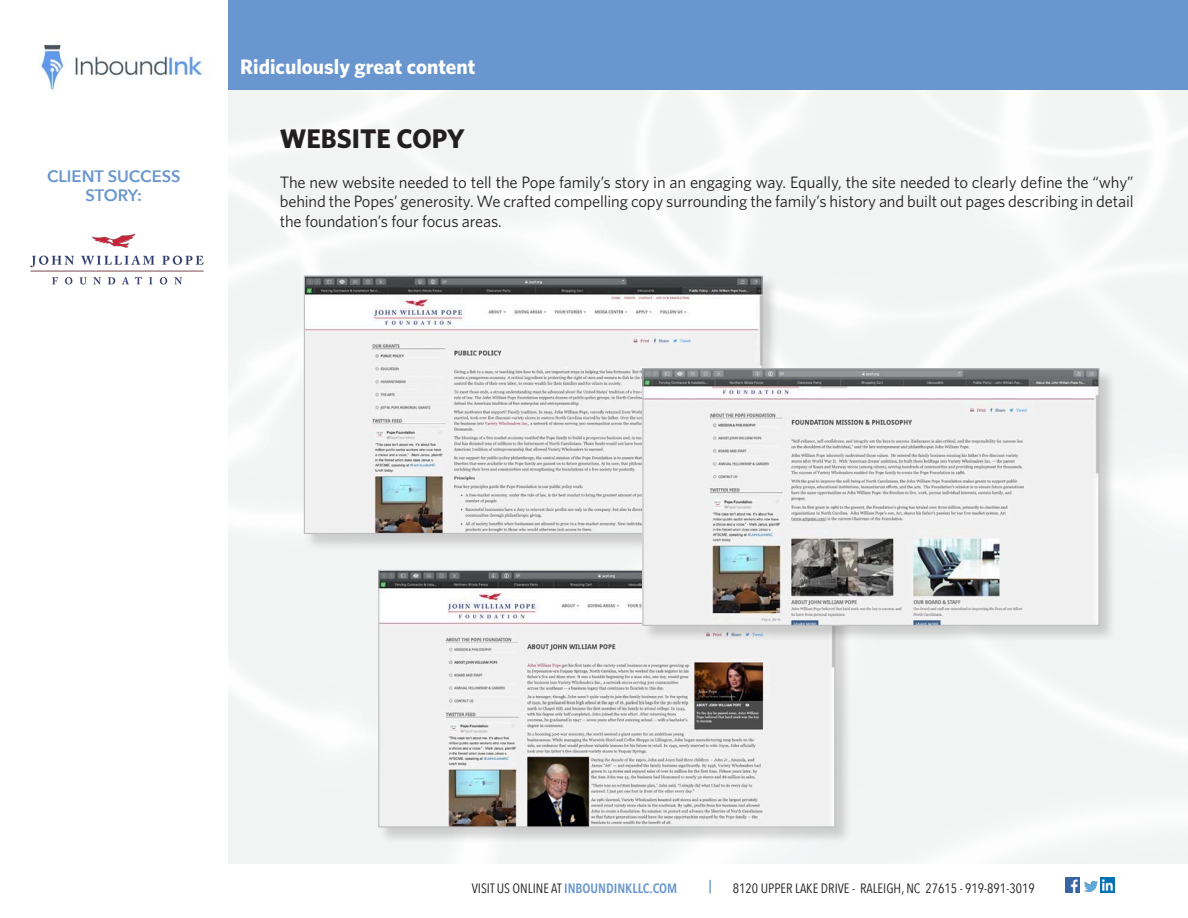
<style>
.page{position:relative;width:1188px;height:918px;background:#fff}
.page>*{position:absolute;margin:0;border:0;box-sizing:border-box;transform-origin:0 0}
.Header1{font:700 27px "Whitney";color:#231f20}
.t1{font:700 21px "Whitney";color:#fff}
.just_text{font:16.5px/19.8px "Whitney";letter-spacing:-.005em;color:#231f20;text-align:justify}
.t2{font:600 16.5px/19.8px "Avenir Next";color:#6996ce;text-align:center}
.t3{font:13.5px "Avenir Next Condensed";color:#231f20}
.t4{font:600 13.5px "Avenir Next Condensed";color:#6996ce}
.s1{font-weight:400;color:#231f20}
</style>
<div class="page">
<img style="left:38px;top:44px;width:166px;height:47px">
<div style="left:228px;top:0;width:960px;height:90px;background:#6996ce"></div>
<img style="left:30px;top:233px;width:174px;height:52px">
<img style="left:1065px;top:878px;width:15px;height:14px">
<img style="left:1100px;top:878px;width:15px;height:15px">
<svg style="left:1084px;top:881px;width:13px;height:11px"></svg>
<div style="left:304px;top:276px;width:475px;height:274px;background:#231f20;opacity:.19"></div>
<img style="left:306px;top:277px;width:455px;height:255px">
<div style="left:378px;top:570px;width:474px;height:274px;background:#231f20;opacity:.19"></div>
<img style="left:380px;top:572px;width:453px;height:254px">
<div style="left:642px;top:368px;width:474px;height:274px;background:#231f20;opacity:.19"></div>
<img style="left:644px;top:370px;width:454px;height:254px">
<div style="left:642px;top:368px;width:458px;height:258px;border:1px solid #bcbdc0"></div>
<p class="t2" style="left:47px;top:165px;width:135px">CLIENT SUCCESS<br>STORY:</p>
<p class="t1" style="left:240px;top:54px;width:237px">Ridiculously great content</p>
<p class="Header1" style="left:280px;top:122px;width:187px">WEBSITE COPY</p>
<p class="just_text" style="left:280px;top:172px;width:855px">The new website needed to tell the Pope family’s story in an engaging way. Equally, the site needed to clearly define the “why” behind the Popes’ generosity. We crafted compelling copy surrounding the family’s history and built out pages describing in detail the foundation’s four focus areas.</p>
<p class="t4" style="left:472px;top:876px;width:207px"><span class="s1">VISIT US ONLINE AT</span> INBOUNDINKLLC.COM</p>
<p class="t4" style="left:709px;top:873px;width:4px">|</p>
<p class="t3" style="left:733px;top:876px;width:303px">8120 UPPER LAKE DRIVE - RALEIGH, NC 27615 - 919-891-3019</p>
</div>
